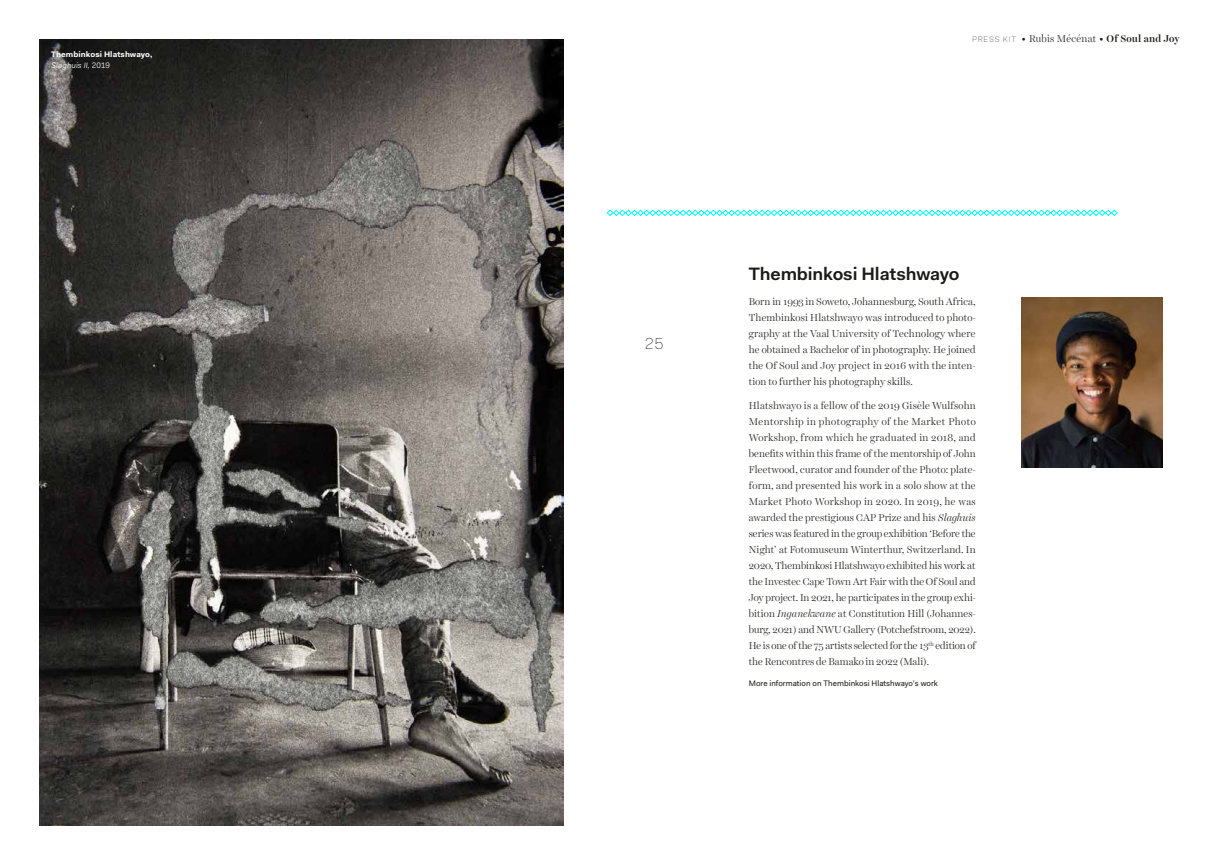
<style>
.page{position:relative;width:1214px;height:865px;background:#fff}
.page>*{position:absolute;margin:0;border:0;box-sizing:border-box;transform-origin:0 0}
.t1{font:600 18px "Fakt Pro";letter-spacing:-.005em;color:#1a1a18}
.t2{font:100 16px "Fakt Pro";color:#1a1a18}
.t3{font:300 10px/16px "Harriet Display";letter-spacing:.005em;color:#1a1a18;text-align:justify}
.t4{font:300 10px "Harriet Display";letter-spacing:.025em;color:#1a1a18}
.t5{font:8px "Fakt Pro";letter-spacing:.005em;color:#1a1a18}
.t6{font:700 8px "Fakt Pro";letter-spacing:.01em;color:#fff}
.t7{font:italic 8px "Fakt Pro Blond";letter-spacing:.01em;color:#fff}
.s1{font-style:normal}
.s2{font-family:"Fakt Pro";font-weight:100;font-size:8px}
.s3{font-family:"Fakt Pro";font-weight:400;font-size:8px}
.s4{font-weight:500}
.s5{font-style:italic}
</style>
<div class="page">
<img style="left:40px;top:40px;width:523px;height:785px">
<svg style="left:606px;top:209px;width:511px;height:7px"></svg>
<img style="left:1021px;top:298px;width:141px;height:170px">
<p class="t6" style="left:51px;top:49px;width:103px">Thembinkosi Hlatshwayo,</p>
<p class="t7" style="left:51px;top:60px;width:61px">Slaghuis II, <span class="s1">2019</span></p>
<p class="t4" style="left:972px;top:31px;width:209px"><span class="s2">PRESS KIT</span> <span class="s3">•</span> Rubis Mécénat <span class="s3">•</span> <span class="s4">Of Soul and Joy</span></p>
<h2 class="t2" style="left:644px;top:333px;width:20px">25</h2>
<h1 class="t1" style="left:748px;top:262px;width:212px">Thembinkosi Hlatshwayo</h1>
<p class="t3" style="left:748px;top:293px;width:228px">Born in 1993 in Soweto, Johannesburg, South Africa, Thembinkosi Hlatshwayo was introduced to photo&shy;graphy at the Vaal University of Technology where he obtained a Bachelor of in photography. He joined the Of Soul and Joy project in 2016 with the inten&shy;tion to further his photography skills.</p>
<p class="t3" style="left:748px;top:397px;width:228px">Hlatshwayo is a fellow of the 2019 Gisèle Wulfsohn Mentorship in photography of the Market Photo Workshop, from which he graduated in 2018, and benefits within this frame of the mentorship of John Fleetwood, curator and founder of the Photo: plate&shy;form, and presented his work in a solo show at the Market Photo Workshop in 2020. In 2019, he was awarded the prestigious CAP Prize and his <span class="s5">Slaghuis </span>series was featured in the group exhibition ‘Before the Night’ at Fotomuseum Winterthur, Switzerland. In 2020, Thembinkosi Hlatshwayo exhibited his work at the Investec Cape Town Art Fair with the Of Soul and Joy project. In 2021, he participates in the group exhi&shy;bition <span class="s5">Inganekwane</span> at Constitution Hill (Johannes&shy;burg, 2021) and NWU Gallery (Potchefstroom, 2022).<br>He is one of the 75 artists selected for the 13<sup>th</sup> edition of the Rencontres de Bamako in 2022 (Mali).</p>
<p class="t5" style="left:748px;top:677px;width:191px">More information on Thembinkosi Hlatshwayo’s work</p>
</div>
